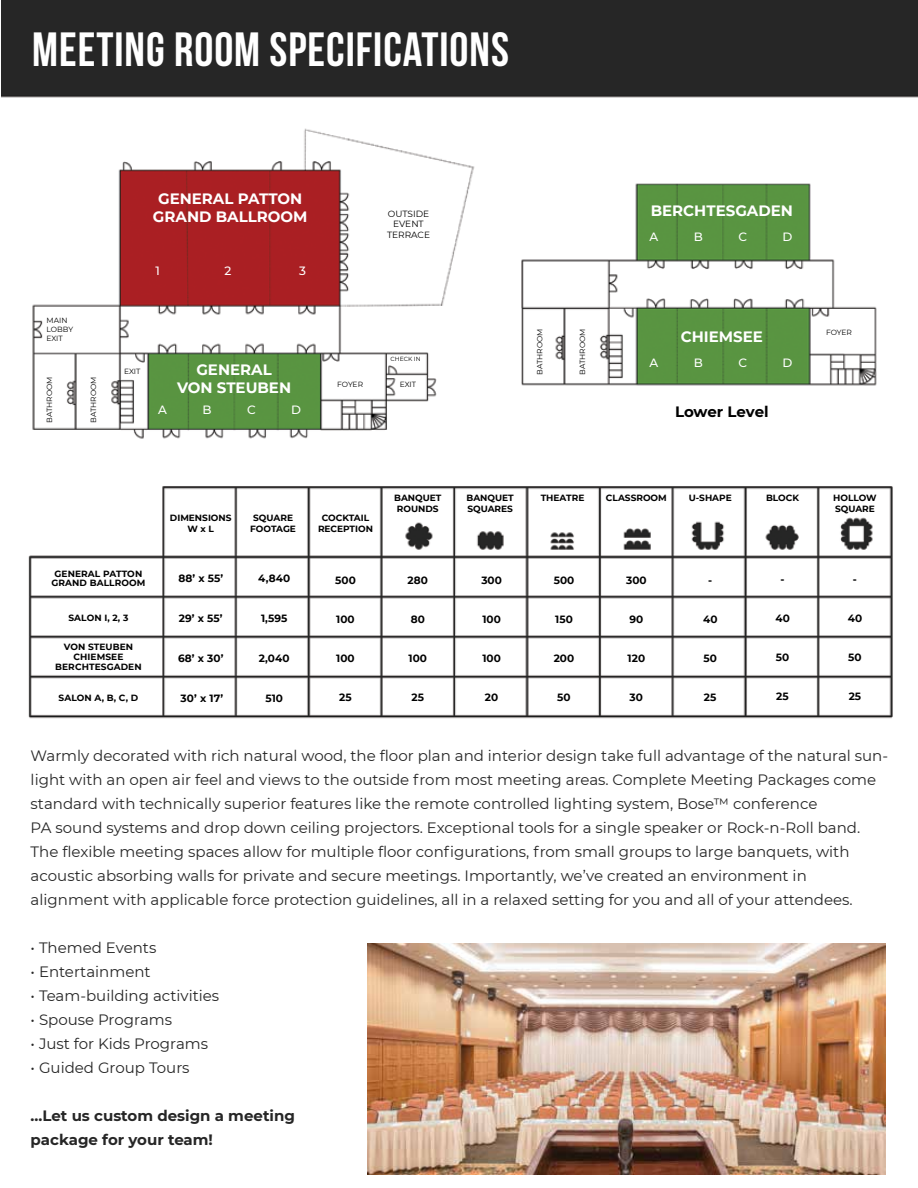
<style>
.page{position:relative;width:918px;height:1188px;background:#fff}
.page>*{position:absolute;margin:0;border:0;box-sizing:border-box;transform-origin:0 0}
.t1{font:700 48px "Bebas Neue";letter-spacing:.02em;color:#fff}
.t2{font:15px/24px "Montserrat";color:#262626}
.t3{font:700 15px/18px "Montserrat";color:#fff;text-align:center}
.t4{font:700 15px/24px "Montserrat";color:#262626}
.t5{font:700 15px "Montserrat";letter-spacing:-.005em;color:#000}
.t6{font:500 12px "Montserrat";color:#fff}
.t7{font:700 10.5px "Montserrat";letter-spacing:.01em;color:#000}
.t8{font:700 9px/10.8px "Montserrat";color:#000;text-align:center}
.t9{font:9px/10.8px "Montserrat";color:#000;text-align:center}
.t10{font:7.5px/9px "Montserrat";color:#000}
.t11{font:6px "Montserrat";color:#000}
</style>
<div class="page">
<img style="left:2px;top:0;width:916px;height:1175px">
<img style="left:368px;top:944px;width:518px;height:230px">
<h1 class="t1" style="left:32px;top:23px;width:478px">MEETING ROOM SPECIFICATIONS</h1>
<p class="t10" style="left:47px;top:315px;width:28px">MAIN<br>LOBBY<br>EXIT</p>
<p class="t3" style="left:153px;top:189px;width:156px">GENERAL PATTON<br>GRAND BALLROOM</p>
<p class="t6" style="left:155px;top:262px;width:6px">1</p>
<p class="t6" style="left:224px;top:262px;width:8px">2</p>
<p class="t6" style="left:299px;top:262px;width:8px">3</p>
<p class="t9" style="left:387px;top:208px;width:45px">OUTSIDE<br>EVENT<br>TERRACE</p>
<p class="t11" style="left:391px;top:355px;width:32px">CHECK IN</p>
<p class="t3" style="left:177px;top:360px;width:116px">GENERAL<br>VON STEUBEN</p>
<p class="t10" style="left:124px;top:366px;width:18px">EXIT</p>
<p class="t10" style="left:45px;top:423px;width:48px;rotate:-90deg">BATHROOM</p>
<p class="t10" style="left:89px;top:423px;width:48px;rotate:-90deg">BATHROOM</p>
<p class="t10" style="left:400px;top:380px;width:18px">EXIT</p>
<p class="t10" style="left:337px;top:380px;width:27px">FOYER</p>
<p class="t6" style="left:158px;top:401px;width:10px">A</p>
<p class="t6" style="left:202px;top:401px;width:11px">B</p>
<p class="t6" style="left:247px;top:401px;width:10px">C</p>
<p class="t6" style="left:291px;top:401px;width:11px">D</p>
<p class="t10" style="left:535px;top:375px;width:48px;rotate:-90deg">BATHROOM</p>
<p class="t10" style="left:578px;top:375px;width:48px;rotate:-90deg">BATHROOM</p>
<p class="t3" style="left:651px;top:201px;width:144px">BERCHTESGADEN</p>
<p class="t6" style="left:650px;top:228px;width:10px">A</p>
<p class="t6" style="left:694px;top:228px;width:11px">B</p>
<p class="t6" style="left:738px;top:228px;width:10px">C</p>
<p class="t6" style="left:783px;top:228px;width:11px">D</p>
<p class="t3" style="left:681px;top:327px;width:84px">CHIEMSEE</p>
<p class="t6" style="left:650px;top:354px;width:10px">A</p>
<p class="t6" style="left:694px;top:354px;width:11px">B</p>
<p class="t6" style="left:738px;top:354px;width:10px">C</p>
<p class="t6" style="left:783px;top:354px;width:11px">D</p>
<p class="t5" style="left:675px;top:400px;width:95px">Lower Level</p>
<p class="t10" style="left:826px;top:327px;width:27px">FOYER</p>
<p class="t8" style="left:51px;top:568px;width:95px;line-height:9.8px">GENERAL PATTON<br>GRAND BALLROOM</p>
<p class="t8" style="left:68px;top:612px;width:61px">SALON I, 2, 3</p>
<p class="t8" style="left:55px;top:642px;width:88px;line-height:9.8px">VON STEUBEN<br>CHIEMSEE<br>BERCHTESGADEN</p>
<p class="t8" style="left:59px;top:692px;width:81px">SALON A, B, C, D</p>
<p class="t8" style="left:170px;top:512px;width:63px">DIMENSIONS<br>W x L</p>
<p class="t8" style="left:250px;top:512px;width:47px">SQUARE<br>FOOTAGE</p>
<p class="t8" style="left:318px;top:512px;width:56px">COCKTAIL<br>RECEPTION</p>
<p class="t7" style="left:178px;top:571px;width:46px">88’ x 55’</p>
<p class="t7" style="left:179px;top:611px;width:45px">29’ x 55’</p>
<p class="t7" style="left:178px;top:651px;width:47px">68’ x 30’</p>
<p class="t7" style="left:181px;top:691px;width:44px">30’ x 17’</p>
<p class="t7" style="left:258px;top:571px;width:34px">4,840</p>
<p class="t7" style="left:261px;top:611px;width:28px">1,595</p>
<p class="t7" style="left:259px;top:651px;width:32px">2,040</p>
<p class="t7" style="left:265px;top:691px;width:19px">510</p>
<p class="t7" style="left:335px;top:572px;width:22px">500</p>
<p class="t7" style="left:336px;top:611px;width:20px">100</p>
<p class="t7" style="left:336px;top:650px;width:20px">100</p>
<p class="t7" style="left:339px;top:689px;width:14px">25</p>
<p class="t8" style="left:394px;top:492px;width:49px">BANQUET<br>ROUNDS</p>
<p class="t8" style="left:467px;top:492px;width:49px;text-align:left">BANQUET<br>SQUARES</p>
<p class="t8" style="left:541px;top:492px;width:45px">THEATRE</p>
<p class="t8" style="left:606px;top:492px;width:62px">CLASSROOM</p>
<p class="t8" style="left:689px;top:492px;width:44px">U-SHAPE</p>
<p class="t8" style="left:766px;top:492px;width:35px">BLOCK</p>
<p class="t8" style="left:833px;top:492px;width:45px;text-align:left">HOLLOW<br>SQUARE</p>
<p class="t7" style="left:408px;top:572px;width:22px">280</p>
<p class="t7" style="left:411px;top:611px;width:16px">80</p>
<p class="t7" style="left:409px;top:650px;width:20px">100</p>
<p class="t7" style="left:412px;top:689px;width:14px">25</p>
<p class="t7" style="left:481px;top:572px;width:22px">300</p>
<p class="t7" style="left:482px;top:611px;width:20px">100</p>
<p class="t7" style="left:482px;top:650px;width:20px">100</p>
<p class="t7" style="left:485px;top:689px;width:15px">20</p>
<p class="t7" style="left:554px;top:572px;width:22px">500</p>
<p class="t7" style="left:555px;top:611px;width:19px">150</p>
<p class="t7" style="left:554px;top:650px;width:22px">200</p>
<p class="t7" style="left:557px;top:689px;width:15px">50</p>
<p class="t7" style="left:626px;top:572px;width:22px">300</p>
<p class="t7" style="left:629px;top:611px;width:15px">90</p>
<p class="t7" style="left:628px;top:650px;width:19px">120</p>
<p class="t7" style="left:630px;top:689px;width:15px">30</p>
<p class="t7" style="left:708px;top:572px;width:6px">-</p>
<p class="t7" style="left:703px;top:611px;width:16px">40</p>
<p class="t7" style="left:704px;top:650px;width:15px">50</p>
<p class="t7" style="left:704px;top:689px;width:14px">25</p>
<p class="t7" style="left:781px;top:572px;width:6px">-</p>
<p class="t7" style="left:775px;top:611px;width:16px">40</p>
<p class="t7" style="left:776px;top:650px;width:15px">50</p>
<p class="t7" style="left:776px;top:689px;width:14px">25</p>
<p class="t7" style="left:853px;top:572px;width:6px">-</p>
<p class="t7" style="left:848px;top:611px;width:16px">40</p>
<p class="t7" style="left:848px;top:650px;width:15px">50</p>
<p class="t7" style="left:849px;top:689px;width:14px">25</p>
<p class="t2" style="left:31px;top:743px;width:859px">Warmly decorated with rich natural wood, the floor plan and interior design take full advantage of the natural sun&shy;light with an open air feel and views to the outside from most meeting areas. Complete Meeting Packages come standard with technically superior features like the remote controlled lighting system, Bose™ conference<br>PA sound systems and drop down ceiling projectors. Exceptional tools for a single speaker or Rock-n-Roll band.<br>The flexible meeting spaces allow for multiple floor configurations, from small groups to large banquets, with acoustic absorbing walls for private and secure meetings. Importantly, we’ve created an environment in alignment with applicable force protection guidelines, all in a relaxed setting for you and all of your attendees.</p>
<p class="t2" style="left:31px;top:935px;width:127px">• Themed Events</p>
<p class="t2" style="left:31px;top:959px;width:122px">• Entertainment</p>
<p class="t2" style="left:31px;top:983px;width:190px">• Team-building activities</p>
<p class="t2" style="left:31px;top:1007px;width:143px">• Spouse Programs</p>
<p class="t2" style="left:31px;top:1031px;width:179px">• Just for Kids Programs</p>
<p class="t2" style="left:31px;top:1055px;width:160px">• Guided Group Tours</p>
<p class="t4" style="left:31px;top:1103px;width:266px">...Let us custom design a meeting package for your team!</p>
</div>
